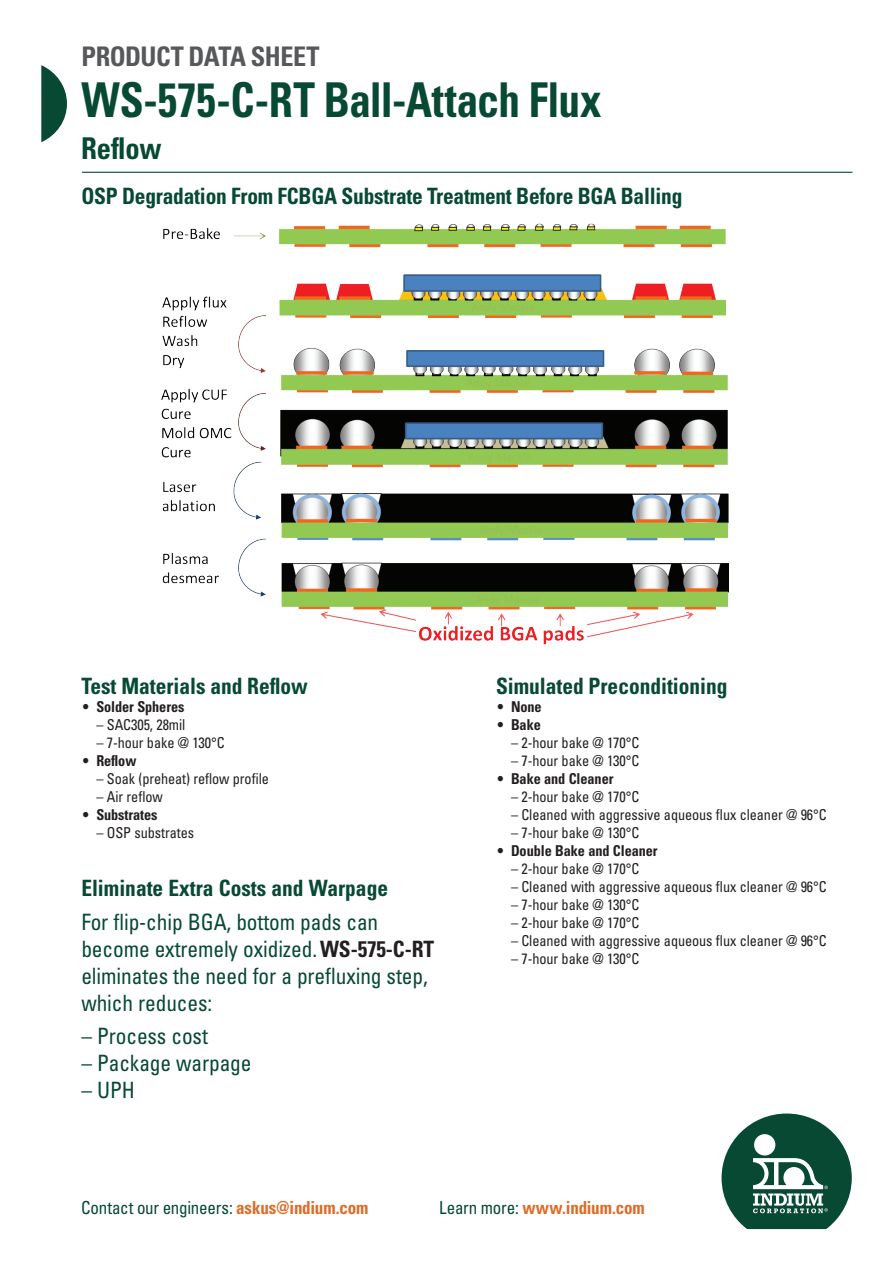
<style>
.page{position:relative;width:893px;height:1263px;background:#fff}
.page>*{position:absolute;margin:0;border:0;box-sizing:border-box;transform-origin:0 0}
.t1{font:700 condensed 48px "Univers LT Std";letter-spacing:-.005em;color:#074932;scale:.9 1}
.t2{font:700 condensed 30px "Univers LT Std";color:#074932;scale:.95 1}
.t3{font:700 condensed 27px "Univers LT Std";letter-spacing:-.02em;color:#57585a}
.t4{font:condensed 22.5px/27px "Univers LT Std";letter-spacing:-.005em;color:#074932;scale:.95 1}
.t5{font:700 condensed 22.5px "Univers LT Std";color:#074932;scale:.95 1}
.t6{font:condensed 17.85px "Univers LT Std";letter-spacing:-.015em;color:#074932;scale:.95 1}
.t7{font:700 condensed 17.85px "Univers LT Std";letter-spacing:-.01em;color:#de6b27;scale:.95 1}
.t8{font:condensed 15px "Univers LT Std";letter-spacing:-.005em;color:#231f20;scale:.95 1}
.t9{font:700 condensed 15px "Univers LT Std";letter-spacing:-.005em;color:#231f20;scale:.95 1}
.s1{font-weight:700;color:#231f20}
.s2{font-weight:700;color:#de6b27}
.s3{font-weight:400;color:#074932}
</style>
<div class="page">
<svg style="left:41px;top:65px;width:26px;height:77px"></svg>
<svg style="left:722px;top:1113px;width:130px;height:116px"></svg>
<div style="left:754px;top:1134px;width:21px;height:21px;background:#fff;border-radius:50%"></div>
<img style="left:161px;top:223px;width:568px;height:422px">
<hr style="left:82px;top:172px;width:770px;height:1px;background:#074932">
<h3 class="t3" style="left:81px;top:40px;width:240px">PRODUCT DATA SHEET</h3>
<h1 class="t1" style="left:81px;top:71px;width:580px">WS-575-C-RT Ball-Attach Flux</h1>
<h2 class="t2" style="left:81px;top:130px;width:87px">Reflow</h2>
<h3 class="t5" style="left:81px;top:182px;width:634px">OSP Degradation From FCBGA Substrate Treatment Before BGA Balling</h3>
<h3 class="t5" style="left:81px;top:672px;width:240px">Test Materials and Reflow</h3>
<p class="t9" style="left:83px;top:698px;width:108px">• Solder Spheres</p>
<p class="t8" style="left:96px;top:715px;width:95px">– SAC305, 28mil</p>
<p class="t8" style="left:96px;top:733px;width:137px">– 7-hour bake @ 130°C</p>
<p class="t9" style="left:83px;top:752px;width:58px">• Reflow</p>
<p class="t8" style="left:96px;top:769px;width:183px">– Soak (preheat) reflow profile</p>
<p class="t8" style="left:96px;top:787px;width:71px">– Air reflow</p>
<p class="t9" style="left:83px;top:806px;width:80px">• Substrates</p>
<p class="t8" style="left:96px;top:823px;width:104px">– OSP substrates</p>
<h3 class="t5" style="left:81px;top:874px;width:324px">Eliminate Extra Costs and Warpage</h3>
<h3 class="t4" style="left:81px;top:908px;width:373px">For flip-chip BGA, bottom pads can become extremely oxidized.<span class="s1">WS-575-C-RT </span>eliminates the need for a prefluxing step, which reduces:</h3>
<h3 class="t4" style="left:81px;top:1023px;width:135px">– Process cost</h3>
<h3 class="t4" style="left:81px;top:1050px;width:181px">– Package warpage</h3>
<h3 class="t4" style="left:81px;top:1077px;width:58px">– UPH</h3>
<h3 class="t5" style="left:496px;top:672px;width:245px">Simulated Preconditioning</h3>
<p class="t9" style="left:497px;top:698px;width:48px">• None</p>
<p class="t9" style="left:497px;top:716px;width:47px">• Bake</p>
<p class="t8" style="left:511px;top:733px;width:137px">– 2-hour bake @ 170°C</p>
<p class="t8" style="left:511px;top:751px;width:137px">– 7-hour bake @ 130°C</p>
<p class="t9" style="left:497px;top:770px;width:124px">• Bake and Cleaner</p>
<p class="t8" style="left:511px;top:787px;width:137px">– 2-hour bake @ 170°C</p>
<p class="t8" style="left:511px;top:805px;width:334px">– Cleaned with aggressive aqueous flux cleaner @ 96°C</p>
<p class="t8" style="left:511px;top:823px;width:137px">– 7-hour bake @ 130°C</p>
<p class="t9" style="left:497px;top:842px;width:170px">• Double Bake and Cleaner</p>
<p class="t8" style="left:511px;top:859px;width:137px">– 2-hour bake @ 170°C</p>
<p class="t8" style="left:511px;top:877px;width:334px">– Cleaned with aggressive aqueous flux cleaner @ 96°C</p>
<p class="t8" style="left:511px;top:895px;width:137px">– 7-hour bake @ 130°C</p>
<p class="t8" style="left:511px;top:913px;width:137px">– 2-hour bake @ 170°C</p>
<p class="t8" style="left:511px;top:931px;width:334px">– Cleaned with aggressive aqueous flux cleaner @ 96°C</p>
<p class="t8" style="left:511px;top:949px;width:137px">– 7-hour bake @ 130°C</p>
<p class="t6" style="left:81px;top:1196px;width:304px">Contact our engineers: <span class="s2">askus@indium.com</span></p>
<p class="t7" style="left:439px;top:1196px;width:218px"><span class="s3">Learn more:</span> www.indium.com</p>
</div>
